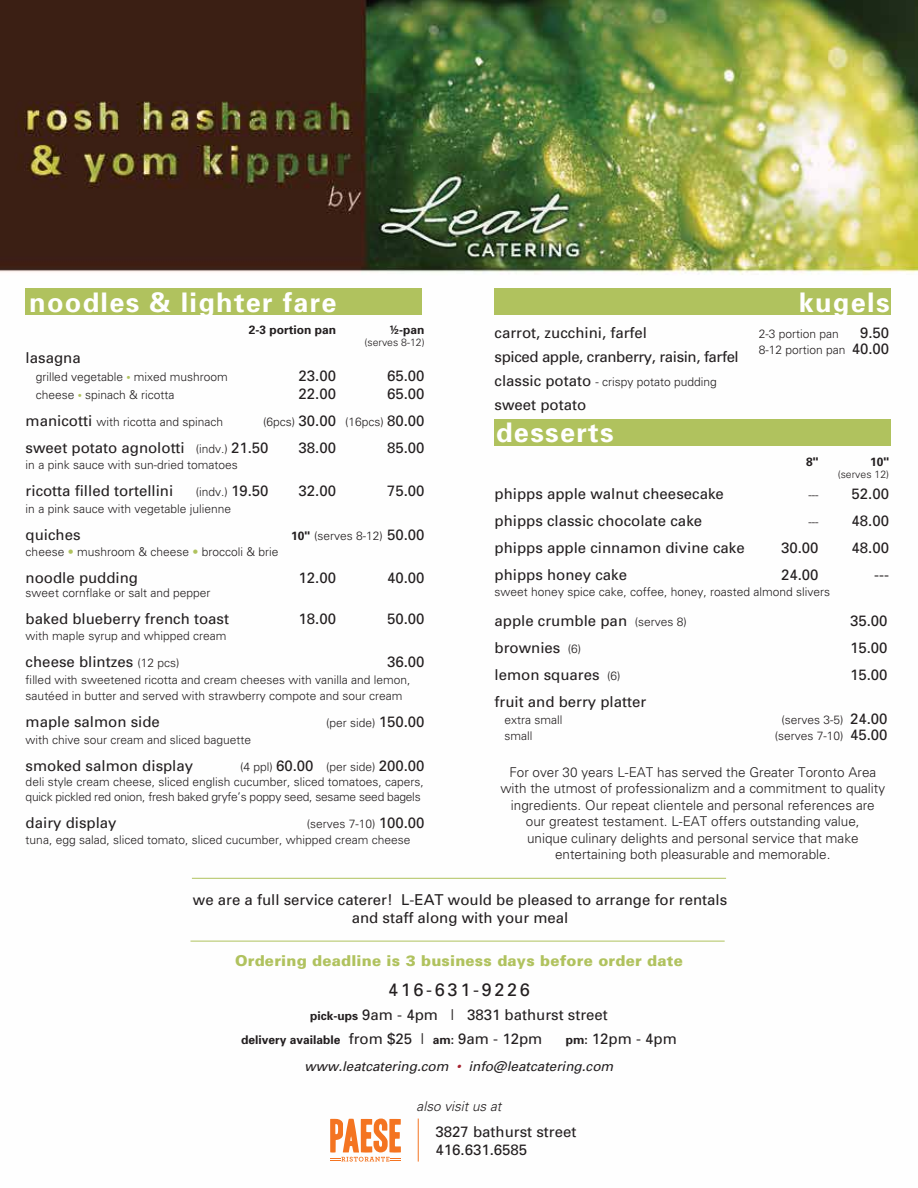
<style>
.page{position:relative;width:918px;height:1188px;background:#fff}
.page>*{position:absolute;margin:0;border:0;box-sizing:border-box;transform-origin:0 0}
.t1{font:700 27px "Univers";letter-spacing:.05em;color:#fff}
.t2{font:18px "Univers";letter-spacing:.15em;color:#231f20}
.t3{font:15px/18px "Univers";color:#231f20;text-align:center}
.t4{font:15px/24px "Univers";letter-spacing:-.025em;color:#231f20}
.t5{font:900 15px "Univers";letter-spacing:.015em;color:#b0c25e}
.t6{font:300 13.5px/16.5px "Univers";color:#231f20;text-align:center}
.t7{font:italic 13.5px "Univers";color:#231f20}
.t8{font:italic 300 13.5px "Univers";color:#231f20}
.t9{font:300 12px/16.5px "Univers";color:#231f20}
.t10{font:700 12px "Univers";color:#231f20}
.t11{font:300 10.5px "Univers";color:#231f20}
.s1{font-weight:700;color:#b0c25e}
.s2{font-weight:400;font-size:15px}
.s3{font-weight:300;font-size:12px}
.s4{font-weight:700}
.s5{color:#b0c25e}
.s6{font-weight:700;font-size:12px}
.s7{color:#a72330}
</style>
<div class="page">
<img style="left:0;top:0;width:918px;height:1162px">
<div style="left:25px;top:288px;width:396px;height:27px;background:#b0c25e"></div>
<div style="left:495px;top:288px;width:396px;height:27px;background:#b0c25e"></div>
<div style="left:495px;top:419px;width:396px;height:27px;background:#b0c25e"></div>
<hr style="left:190px;top:941px;width:535px;height:1px;background:#b0c25e">
<svg style="left:330px;top:1118px;width:71px;height:44px"></svg>
<hr style="left:418px;top:1119px;width:1px;height:43px;background:#f47421">
<hr style="left:192px;top:878px;width:534px;height:1px;background:#b0c25e">
<h1 class="t1" style="left:29px;top:285px;width:309px">noodles &amp; lighter fare</h1>
<h1 class="t1" style="left:799px;top:285px;width:92px">kugels</h1>
<p class="t10" style="left:249px;top:322px;width:89px">2-3 portion pan</p>
<p class="t10" style="left:389px;top:322px;width:37px">½-pan</p>
<p class="t11" style="left:365px;top:336px;width:62px">(serves 8-12)</p>
<p class="t3" style="left:26px;top:348px;width:57px">lasagna</p>
<p class="t9" style="left:36px;top:368px;width:194px">grilled vegetable <span class="s1">•</span> mixed mushroom</p>
<p class="t3" style="left:299px;top:366px;width:39px">23.00</p>
<p class="t3" style="left:387px;top:366px;width:39px">65.00</p>
<p class="t9" style="left:36px;top:386px;width:140px">cheese <span class="s1">•</span> spinach &amp; ricotta</p>
<p class="t3" style="left:299px;top:384px;width:39px">22.00</p>
<p class="t3" style="left:387px;top:384px;width:39px">65.00</p>
<p class="t9" style="left:26px;top:413px;width:199px"><span class="s2">manicotti</span> with ricotta and spinach</p>
<p class="t9" style="left:263px;top:413px;width:163px">(6pcs) <span class="s2">30.00</span> (16pcs) <span class="s2">80.00</span></p>
<p class="t3" style="left:26px;top:438px;width:244px">sweet potato agnolotti <span class="s3">(indv.)</span> 21.50</p>
<p class="t3" style="left:299px;top:438px;width:39px">38.00</p>
<p class="t3" style="left:387px;top:438px;width:39px">85.00</p>
<p class="t9" style="left:26px;top:457px;width:214px">in a pink sauce with sun-dried tomatoes</p>
<p class="t3" style="left:26px;top:482px;width:149px">ricotta filled tortellini</p>
<p class="t9" style="left:196px;top:484px;width:74px">(indv.) <span class="s2">19.50</span></p>
<p class="t3" style="left:299px;top:482px;width:39px">32.00</p>
<p class="t3" style="left:387px;top:482px;width:39px">75.00</p>
<p class="t9" style="left:26px;top:500px;width:207px">in a pink sauce with vegetable julienne</p>
<p class="t3" style="left:26px;top:525px;width:57px">quiches</p>
<p class="t9" style="left:291px;top:527px;width:135px"><span class="s4">10"</span> (serves 8-12) <span class="s2">50.00</span></p>
<p class="t9" style="left:26px;top:544px;width:254px">cheese <span class="s5">•</span> mushroom &amp; cheese <span class="s5">•</span> broccoli &amp; brie</p>
<p class="t3" style="left:26px;top:569px;width:114px">noodle pudding</p>
<p class="t3" style="left:299px;top:569px;width:39px">12.00</p>
<p class="t3" style="left:387px;top:569px;width:39px">40.00</p>
<p class="t9" style="left:26px;top:584px;width:186px">sweet cornflake or salt and pepper</p>
<p class="t3" style="left:26px;top:609px;width:205px">baked blueberry french toast</p>
<p class="t3" style="left:299px;top:609px;width:39px">18.00</p>
<p class="t3" style="left:387px;top:609px;width:39px">50.00</p>
<p class="t9" style="left:26px;top:628px;width:202px">with maple syrup and whipped cream</p>
<p class="t3" style="left:26px;top:653px;width:155px">cheese blintzes <span class="s3">(12 pcs)</span></p>
<p class="t3" style="left:387px;top:653px;width:39px">36.00</p>
<p class="t9" style="left:26px;top:671px;width:386px">filled with sweetened ricotta and cream cheeses with vanilla and lemon, sautéed in butter and served with strawberry compote and sour cream</p>
<p class="t3" style="left:26px;top:713px;width:136px">maple salmon side</p>
<p class="t9" style="left:326px;top:715px;width:100px">(per side) <span class="s2">150.00</span></p>
<p class="t9" style="left:26px;top:731px;width:227px">with chive sour cream and sliced baguette</p>
<p class="t3" style="left:26px;top:756px;width:169px">smoked salmon display</p>
<p class="t9" style="left:26px;top:759px;width:400px;line-height:15px;text-align:justify;text-indent:214px">(4 ppl) <span class="s2">60.00</span> (per side) <span class="s2">200.00 </span>deli style cream cheese, sliced english cucumber, sliced tomatoes, capers, quick pickled red onion, fresh baked gryfe’s poppy seed, sesame seed bagels</p>
<p class="t3" style="left:26px;top:813px;width:92px">dairy display</p>
<p class="t9" style="left:26px;top:815px;width:400px;text-indent:281px">(serves 7-10) <span class="s2">100.00 </span>tuna, egg salad, sliced tomato, sliced cucumber, whipped cream cheese</p>
<p class="t4" style="left:495px;top:320px;width:246px">carrot, zucchini, farfel<br>spiced apple, cranberry, raisin, farfel</p>
<p class="t9" style="left:495px;top:373px;width:224px"><span class="s2">classic potato</span> - crispy potato pudding</p>
<p class="t3" style="left:495px;top:395px;width:93px">sweet potato</p>
<h1 class="t1" style="left:496px;top:416px;width:119px">desserts</h1>
<p class="t9" style="left:759px;top:325px;width:82px">2-3 portion pan</p>
<p class="t3" style="left:860px;top:323px;width:31px">9.50</p>
<p class="t9" style="left:759px;top:341px;width:132px">8-12 portion pan <span class="s2">40.00</span></p>
<p class="t10" style="left:806px;top:454px;width:14px">8"</p>
<p class="t10" style="left:870px;top:454px;width:21px">10"</p>
<p class="t11" style="left:838px;top:468px;width:53px">(serves 12)</p>
<p class="t3" style="left:495px;top:484px;width:231px">phipps apple walnut cheesecake</p>
<p class="t9" style="left:809px;top:486px;width:12px">---</p>
<p class="t3" style="left:852px;top:484px;width:39px">52.00</p>
<p class="t3" style="left:495px;top:511px;width:209px">phipps classic chocolate cake</p>
<p class="t9" style="left:809px;top:513px;width:12px">---</p>
<p class="t3" style="left:852px;top:511px;width:39px">48.00</p>
<p class="t3" style="left:495px;top:538px;width:252px">phipps apple cinnamon divine cake</p>
<p class="t3" style="left:781px;top:538px;width:39px">30.00</p>
<p class="t3" style="left:852px;top:538px;width:39px">48.00</p>
<p class="t3" style="left:495px;top:565px;width:134px">phipps honey cake</p>
<p class="t3" style="left:781px;top:565px;width:39px">24.00</p>
<p class="t3" style="left:874px;top:565px;width:16px">---</p>
<p class="t9" style="left:495px;top:583px;width:337px">sweet honey spice cake, coffee, honey, roasted almond slivers</p>
<p class="t3" style="left:495px;top:612px;width:194px">apple crumble pan <span class="s3">(serves 8)</span></p>
<p class="t3" style="left:850px;top:612px;width:39px">35.00</p>
<p class="t3" style="left:495px;top:639px;width:88px">brownies <span class="s3">(6)</span></p>
<p class="t3" style="left:850px;top:639px;width:39px">15.00</p>
<p class="t3" style="left:495px;top:666px;width:127px">lemon squares <span class="s3">(6)</span></p>
<p class="t3" style="left:850px;top:666px;width:39px">15.00</p>
<p class="t3" style="left:495px;top:693px;width:153px">fruit and berry platter</p>
<p class="t9" style="left:505px;top:711px;width:59px">extra small</p>
<p class="t9" style="left:781px;top:711px;width:108px">(serves 3-5) <span class="s2">24.00</span></p>
<p class="t9" style="left:505px;top:727px;width:29px">small</p>
<p class="t9" style="left:775px;top:727px;width:114px">(serves 7-10) <span class="s2">45.00</span></p>
<p class="t6" style="left:500px;top:763px;width:386px">For over 30 years L-EAT has served the Greater Toronto Area with the utmost of professionalizm and a commitment to quality ingredients. Our repeat clientele and personal references are our greatest testament. L-EAT offers outstanding value,<br>unique culinary delights and personal service that make entertaining both pleasurable and memorable.</p>
<p class="t3" style="left:193px;top:890px;width:536px">we are a full service caterer! L-EAT would be pleased to arrange for rentals and staff along with your meal</p>
<p class="t5" style="left:235px;top:951px;width:449px">Ordering deadline is 3 business days before order date</p>
<h2 class="t2" style="left:388px;top:978px;width:143px">416-631-9226</h2>
<p class="t3" style="left:310px;top:1005px;width:299px"><span class="s6">pick-ups</span> 9am - 4pm | 3831 bathurst street</p>
<p class="t10" style="left:241px;top:1032px;width:303px">delivery available <span class="s2">from $25 |</span> am: <span class="s2">9am - 12pm</span></p>
<p class="t3" style="left:566px;top:1029px;width:113px"><span class="s6">pm:</span> 12pm - 4pm</p>
<p class="t7" style="left:305px;top:1058px;width:310px">www.leatcatering.com <span class="s7">•</span> info@leatcatering.com</p>
<p class="t8" style="left:417px;top:1098px;width:86px">also visit us at</p>
<p class="t3" style="left:436px;top:1122px;width:142px;text-align:left">3827 bathurst street<br>416.631.6585</p>
</div>
